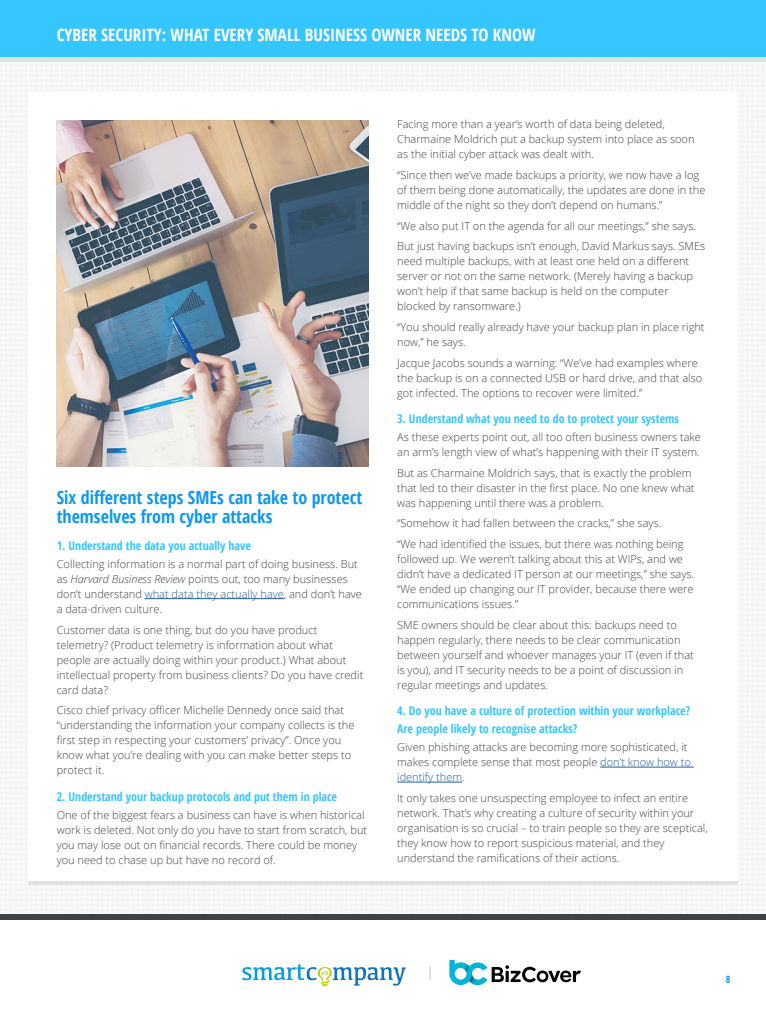
<style>
.page{position:relative;width:766px;height:1021px;background:#fff}
.page>*{position:absolute;margin:0;border:0;box-sizing:border-box;transform-origin:0 0}
.t1{font:700 condensed 18px/19px "Open Sans";color:#0d98ef}
.t2{font:700 condensed 17px "Open Sans";color:#fff}
.t3{font:700 condensed 12px/18px "Open Sans";color:#35c5ff}
.t4{font:300 11px/15px "Open Sans";color:#3f4244}
.t5{font:700 condensed 10px "Open Sans";color:#0d98ef}
.s1{font-style:italic}
.s2{color:#215e9e}
</style>
<div class="page">
<div style="left:0;top:4px;width:765px;height:57px;background:#e2e1e2"></div>
<div style="left:0;top:0;width:765px;height:57px;background:#35c5ff"></div>
<svg style="left:242px;top:963px;width:163px;height:23px"></svg>
<svg style="left:429px;top:966px;width:1px;height:13px"></svg>
<svg style="left:449px;top:959px;width:132px;height:26px"></svg>
<div style="left:0;top:914px;width:765px;height:6px;background:#3f4244"></div>
<hr style="left:145px;top:598px;width:139px;height:1px;background:#215e9e">
<hr style="left:600px;top:766px;width:93px;height:1px;background:#215e9e">
<hr style="left:397px;top:781px;width:65px;height:1px;background:#215e9e">
<img style="left:57px;top:120px;width:312px;height:346px">
<h2 class="t2" style="left:57px;top:23px;width:480px">CYBER SECURITY: WHAT EVERY SMALL BUSINESS OWNER NEEDS TO KNOW</h2>
<h1 class="t1" style="left:57px;top:488px;width:307px">Six different steps SMEs can take to protect themselves from cyber attacks</h1>
<p class="t3" style="left:57px;top:536px;width:196px">1. Understand the data you actually have</p>
<p class="t4" style="left:57px;top:556px;width:306px">Collecting information is a normal part of doing business. But as <span class="s1">Harvard Business Review</span> points out, too many businesses don’t understand <span class="s2">what data they actually have</span>, and don’t have a data-driven culture.</p>
<p class="t4" style="left:57px;top:621px;width:308px">Customer data is one thing, but do you have product telemetry? (Product telemetry is information about what people are actually doing within your product.) What about intellectual property from business clients? Do you have credit card data?</p>
<p class="t4" style="left:57px;top:702px;width:299px">Cisco chief privacy officer Michelle Dennedy once said that “understanding the information your company collects is the first step in respecting your customers’ privacy”. Once you know what you’re dealing with you can make better steps to protect it.</p>
<p class="t3" style="left:57px;top:787px;width:282px">2. Understand your backup protocols and put them in place</p>
<p class="t4" style="left:57px;top:806px;width:312px">One of the biggest fears a business can have is when historical work is deleted. Not only do you have to start from scratch, but you may lose out on financial records. There could be money you need to chase up but have no record of.</p>
<p class="t4" style="left:397px;top:116px;width:299px">Facing more than a year’s worth of data being deleted,<br>Charmaine Moldrich put a backup system into place as soon as the initial cyber attack was dealt with.</p>
<p class="t4" style="left:397px;top:167px;width:310px">“Since then we’ve made backups a priority, we now have a log of them being done automatically, the updates are done in the middle of the night so they don’t depend on humans.”</p>
<p class="t4" style="left:397px;top:215px;width:309px;line-height:20.7px">“We also put IT on the agenda for all our meetings,” she says.<br>But just having backups isn’t enough, David Markus says. SMEs</p>
<p class="t4" style="left:397px;top:253px;width:297px">need multiple backups, with at least one held on a different server or not on the same network. (Merely having a backup won’t help if that same backup is held on the computer blocked by ransomware.)</p>
<p class="t4" style="left:397px;top:319px;width:309px">“You should really already have your backup plan in place right now,” he says.</p>
<p class="t4" style="left:397px;top:355px;width:306px">Jacque Jacobs sounds a warning: “We’ve had examples where the backup is on a connected USB or hard drive, and that also got infected. The options to recover were limited.”</p>
<p class="t3" style="left:397px;top:409px;width:283px">3. Understand what you need to do to protect your systems</p>
<p class="t4" style="left:397px;top:429px;width:305px">As these experts point out, all too often business owners take an arm’s length view of what’s happening with their IT system.</p>
<p class="t4" style="left:397px;top:465px;width:299px">But as Charmaine Moldrich says, that is exactly the problem that led to their disaster in the first place. No one knew what was happening until there was a problem.</p>
<p class="t4" style="left:397px;top:513px;width:288px;line-height:20.7px">“Somehow it had fallen between the cracks,” she says.<br>“We had identified the issues, but there was nothing being</p>
<p class="t4" style="left:397px;top:551px;width:298px">followed up. We weren’t talking about this at WIPs, and we didn’t have a dedicated IT person at our meetings,” she says. “We ended up changing our IT provider, because there were communications issues.”</p>
<p class="t4" style="left:397px;top:617px;width:298px">SME owners should be clear about this: backups need to happen regularly, there needs to be clear communication between yourself and whoever manages your IT (even if that is you), and IT security needs to be a point of discussion in regular meetings and updates.</p>
<p class="t3" style="left:397px;top:701px;width:294px">4. Do you have a culture of protection within your workplace?<br>Are people likely to recognise attacks?</p>
<p class="t4" style="left:397px;top:739px;width:295px">Given phishing attacks are becoming more sophisticated, it makes complete sense that most people <span class="s2">don’t know how to identify them</span>.</p>
<p class="t4" style="left:397px;top:790px;width:312px">It only takes one unsuspecting employee to infect an entire network. That’s why creating a culture of security within your organisation is so crucial – to train people so they are sceptical, they know how to report suspicious material, and they understand the ramifications of their actions.</p>
<p class="t5" style="left:725px;top:972px;width:6px">8</p>
</div>
